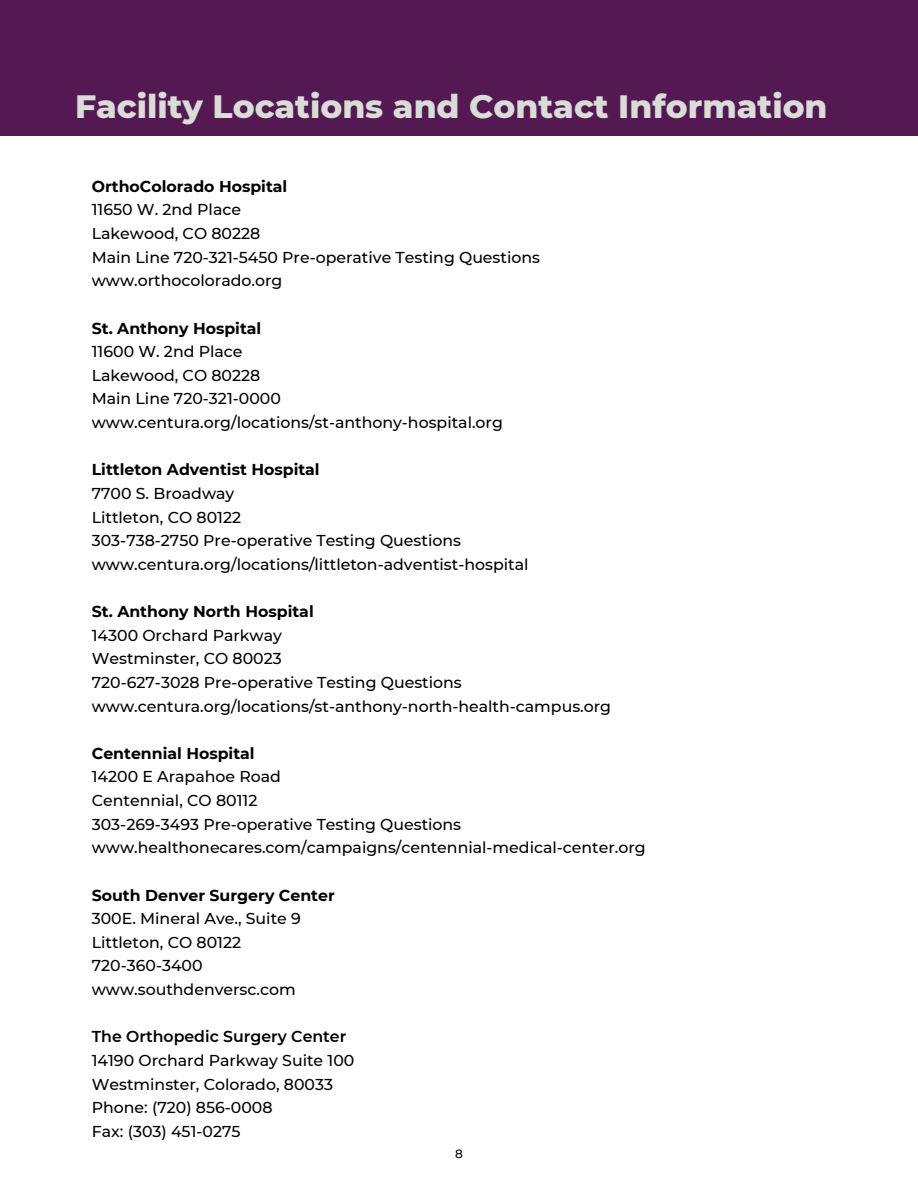
<style>
.page{position:relative;width:918px;height:1188px;background:#fff}
.page>*{position:absolute;margin:0;border:0;box-sizing:border-box;transform-origin:0 0}
.t1{font:800 33px "Montserrat";color:#dadcd7}
.t2{font:500 15.75px/23.7px "Montserrat";color:#000}
.t3{font:700 15.75px "Montserrat";color:#000}
.t4{font:600 15.75px "Montserrat";color:#000}
.t5{font:500 12px "Montserrat";color:#000}
</style>
<div class="page">
<div style="left:0;top:0;width:918px;height:135px;background:#541953"></div>
<h1 class="t1" style="left:75px;top:86px;width:754px">Facility Locations and Contact Information</h1>
<p class="t3" style="left:92px;top:177px;width:197px">OrthoColorado Hospital</p>
<p class="t2" style="left:92px;top:198px;width:450px">11650 W. 2nd Place<br>Lakewood, CO 80228<br>Main Line 720-321-5450 Pre-operative Testing Questions www.orthocolorado.org</p>
<p class="t3" style="left:92px;top:318px;width:171px">St. Anthony Hospital</p>
<p class="t2" style="left:92px;top:340px;width:413px">11600 W. 2nd Place<br>Lakewood, CO 80228<br>Main Line 720-321-0000 www.centura.org/locations/st-anthony-hospital.org</p>
<p class="t3" style="left:92px;top:460px;width:229px">Littleton Adventist Hospital</p>
<p class="t2" style="left:92px;top:481px;width:438px">7700 S. Broadway<br>Littleton, CO 80122<br>303-738-2750 Pre-operative Testing Questions www.centura.org/locations/littleton-adventist-hospital</p>
<p class="t3" style="left:92px;top:602px;width:223px">St. Anthony North Hospital</p>
<p class="t2" style="left:92px;top:623px;width:521px">14300 Orchard Parkway<br>Westminster, CO 80023<br>720-627-3028 Pre-operative Testing Questions www.centura.org/locations/st-anthony-north-health-campus.org</p>
<p class="t3" style="left:92px;top:744px;width:164px">Centennial Hospital</p>
<p class="t2" style="left:92px;top:765px;width:555px">14200 E Arapahoe Road<br>Centennial, CO 80112<br>303-269-3493 Pre-operative Testing Questions www.healthonecares.com/campaigns/centennial-medical-center.org</p>
<p class="t3" style="left:92px;top:885px;width:245px">South Denver Surgery Center</p>
<p class="t2" style="left:92px;top:907px;width:211px">300E. Mineral Ave., Suite 9<br>Littleton, CO 80122<br>720-360-3400 www.southdenversc.com</p>
<p class="t4" style="left:92px;top:1027px;width:256px">The Orthopedic Surgery Center</p>
<p class="t2" style="left:92px;top:1048px;width:264px">14190 Orchard Parkway Suite 100<br>Westminster, Colorado, 80033<br>Phone: (720) 856-0008<br>Fax: (303) 451-0275</p>
<p class="t5" style="left:455px;top:1146px;width:9px">8</p>
</div>
